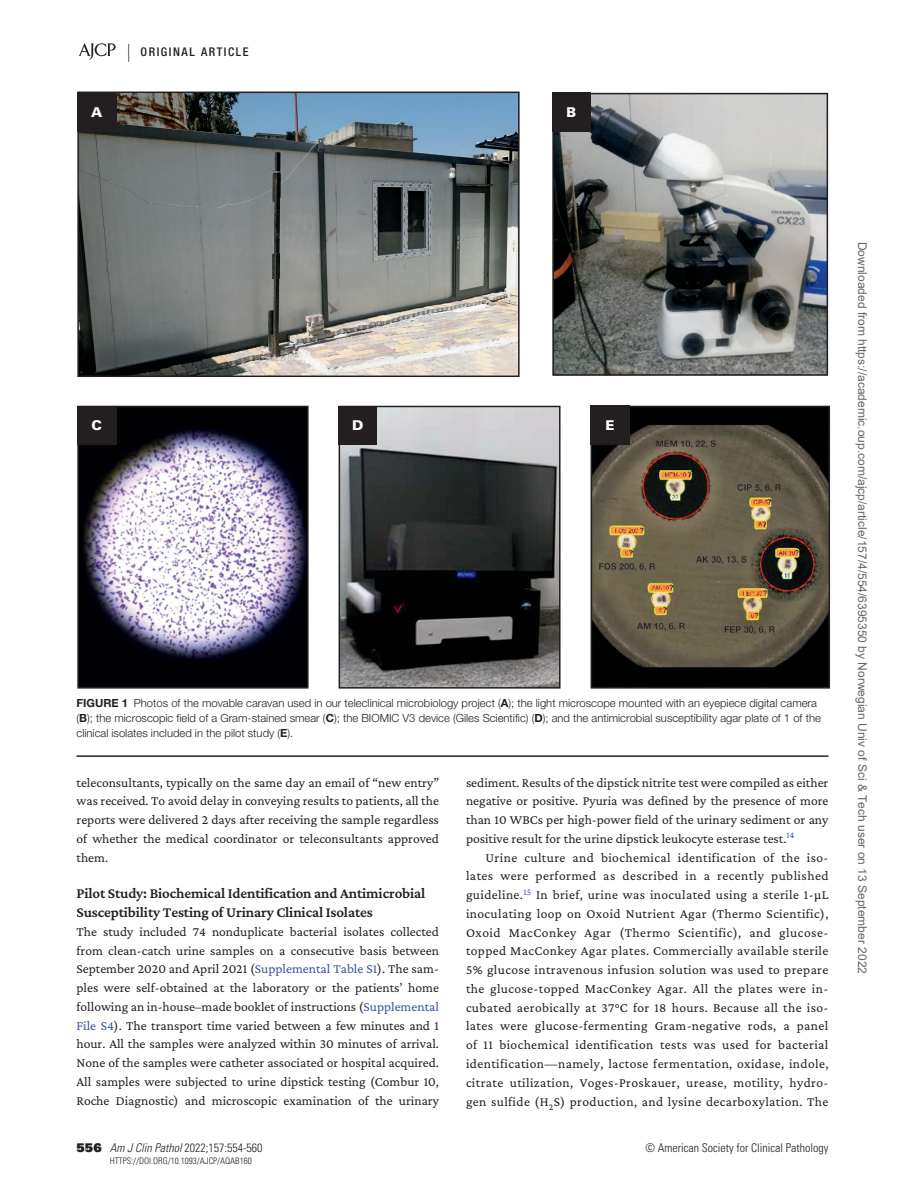
<style>
.page{position:relative;width:905px;height:1202px;background:#fff}
.page>*{position:absolute;margin:0;border:0;box-sizing:border-box;transform-origin:0 0}
.t1{font:600 15px/19.5px "Crimson Pro";letter-spacing:-.01em;color:#231f20}
.t2{font:13.5px/18.8px "Crimson Pro";color:#231f20;text-align:justify}
.t3{font:900 13.5px "Univers LT Std";color:#fff}
.t4{font:12px "Arial";color:#666}
.t5{font:300 condensed 12px "Univers LT Std";color:#231f20}
.t6{font:500 condensed 12px "Helvetica Neue LT Std";letter-spacing:.13em;color:#231f20}
.t7{font:300 11.25px/15px "Helvetica Neue LT Std";color:#231f20}
.t8{font:300 condensed 9px "Univers LT Std";color:#231f20}
.s1{font-weight:100;font-stretch:normal;font-size:18px}
.s2{font-weight:700}
.s3{color:#3853a3}
.s4{font-family:"Univers LT Std X Black";font-weight:400;font-stretch:normal}
.s5{font-style:italic}
</style>
<div class="page">
<svg style="left:79px;top:43px;width:37px;height:17px"></svg>
<svg style="left:77px;top:92px;width:442px;height:285px;background:#777e7f"></svg>
<svg style="left:552px;top:93px;width:276px;height:283px;background:#7c7e7d"></svg>
<div style="left:77px;top:93px;width:39px;height:39px;background:#231f20"></div>
<div style="left:552px;top:93px;width:38px;height:39px;background:#231f20"></div>
<svg style="left:77px;top:406px;width:231px;height:282px"></svg>
<div style="left:77px;top:406px;width:39px;height:39px;background:#231f20"></div>
<svg style="left:338px;top:406px;width:222px;height:282px;background:#4d4f4f"></svg>
<div style="left:338px;top:406px;width:39px;height:39px;background:#231f20"></div>
<svg style="left:590px;top:406px;width:240px;height:282px;background:#514939"></svg>
<div style="left:590px;top:406px;width:39px;height:39px;background:#231f20"></div>
<hr style="left:76px;top:755px;width:752px;height:2px;background:#231f20">
<p class="t6" style="left:127px;top:45px;width:123px"><span class="s1">|</span> ORIGINAL ARTICLE</p>
<p class="t3" style="left:91px;top:104px;width:13px">A</p>
<p class="t3" style="left:566px;top:104px;width:11px">B</p>
<p class="t3" style="left:92px;top:417px;width:12px">C</p>
<p class="t3" style="left:352px;top:417px;width:13px">D</p>
<p class="t3" style="left:605px;top:417px;width:11px">E</p>
<p class="t7" style="left:76px;top:695px;width:745px"><span class="s2">FIGURE 1</span> Photos of the movable caravan used in our teleclinical microbiology project (<span class="s2">A</span>); the light microscope mounted with an eyepiece digital camera (<span class="s2">B</span>); the microscopic field of a Gram-stained smear (<span class="s2">C</span>); the BIOMIC V3 device (Giles Scientific) (<span class="s2">D</span>); and the antimicrobial susceptibility agar plate of 1 of the clinical isolates included in the pilot study (<span class="s2">E</span>).</p>
<p class="t2" style="left:76px;top:772px;width:364px">teleconsultants, typically on the same day an email of “new entry” was received. To avoid delay in conveying results to patients, all the reports were delivered 2 days after receiving the sample regardless of whether the medical coordinator or teleconsultants approved them.</p>
<p class="t1" style="left:76px;top:882px;width:350px">Pilot Study: Biochemical Identification and Antimicrobial<br>Susceptibility Testing of Urinary Clinical Isolates</p>
<p class="t2" style="left:76px;top:922px;width:364px">The study included 74 nonduplicate bacterial isolates collected from clean-catch urine samples on a consecutive basis between September 2020 and April 2021 (<span class="s3">Supplemental Table S1</span>). The sam&shy;ples were self-obtained at the laboratory or the patients’ home following an in-house–made booklet of instructions (<span class="s3">Supplemental File S4</span>). The transport time varied between a few minutes and 1 hour. All the samples were analyzed within 30 minutes of arrival.<br>None of the samples were catheter associated or hospital acquired.<br>All samples were subjected to urine dipstick testing (Combur 10, Roche Diagnostic) and microscopic examination of the urinary</p>
<p class="t2" style="left:466px;top:772px;width:364px">sediment. Results of the dipstick nitrite test were compiled as either negative or positive. Pyuria was defined by the presence of more than 10 WBCs per high-power field of the urinary sediment or any positive result for the urine dipstick leukocyte esterase test.<sup>14</sup></p>
<p class="t2" style="left:466px;top:847px;width:364px;text-indent:19px">Urine culture and biochemical identification of the iso&shy;lates were performed as described in a recently published guideline.<sup>15</sup> In brief, urine was inoculated using a sterile 1-μL inoculating loop on Oxoid Nutrient Agar (Thermo Scientific), Oxoid MacConkey Agar (Thermo Scientific), and glucose&shy;topped MacConkey Agar plates. Commercially available sterile 5% glucose intravenous infusion solution was used to prepare the glucose-topped MacConkey Agar. All the plates were in&shy;cubated aerobically at 37°C for 18 hours. Because all the iso&shy;lates were glucose-fermenting Gram-negative rods, a panel of 11 biochemical identification tests was used for bacterial identification—namely, lactose fermentation, oxidase, indole, citrate utilization, Voges-Proskauer, urease, motility, hydro&shy;gen sulfide (H<sub>2</sub>S) production, and lysine decarboxylation. The</p>
<p class="t5" style="left:76px;top:1140px;width:187px"><span class="s4">556</span> <span class="s5">Am J Clin Pathol</span> 2022;157:554-560</p>
<p class="t5" style="left:645px;top:1140px;width:184px">© American Society for Clinical Pathology</p>
<p class="t8" style="left:110px;top:1155px;width:143px">https://doi.org/10.1093/ajcp/aqab160</p>
<p class="t4" style="left:866px;top:242px;width:733px;rotate:90deg">Downloaded from https://academic.oup.com/ajcp/article/157/4/554/6395350 by Norwegian Univ of Sci &amp; Tech user on 13 September 2022</p>
</div>
